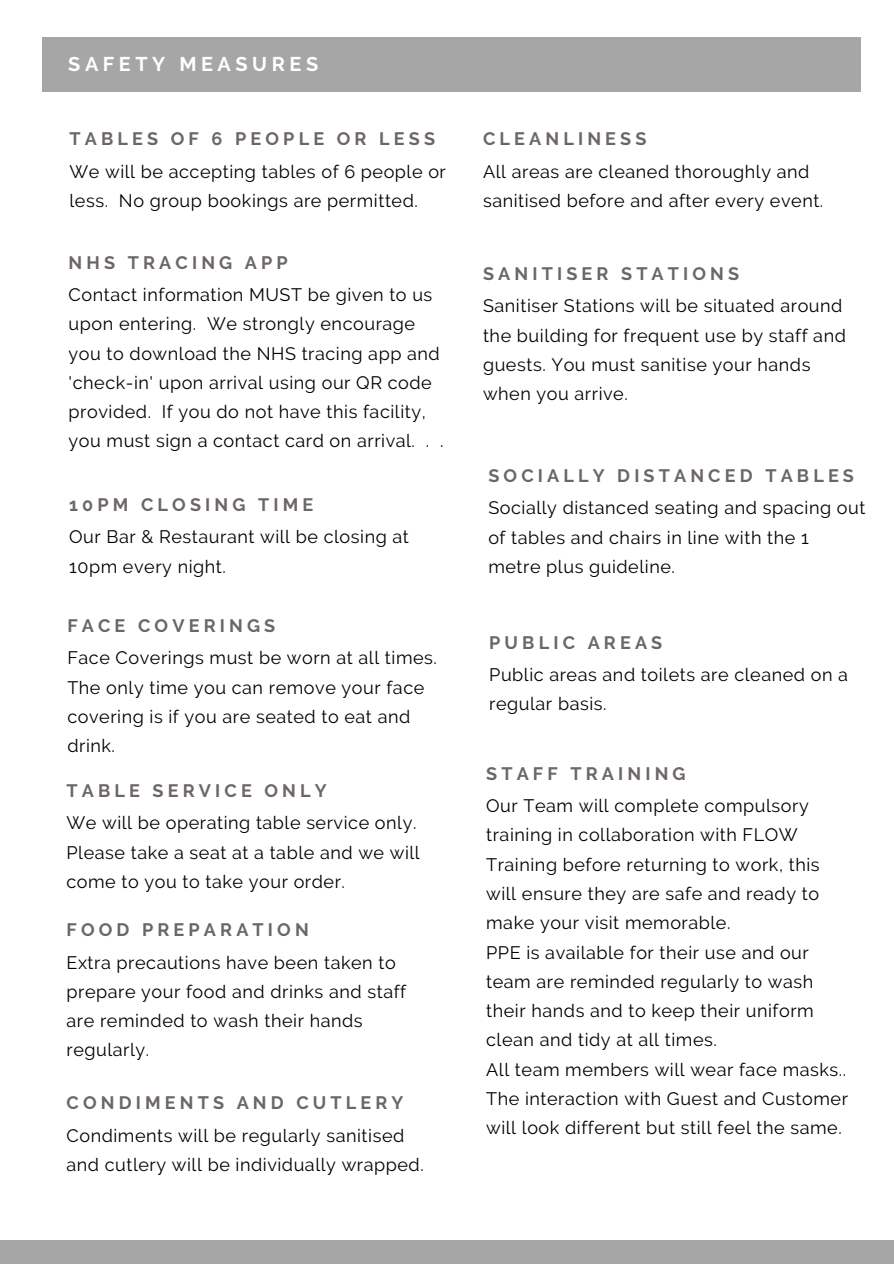
<style>
.page{position:relative;width:894px;height:1264px;background:#fff}
.page>*{position:absolute;margin:0;border:0;box-sizing:border-box;transform-origin:0 0}
.t1{font:700 19.8px "Raleway";letter-spacing:.23em;color:#fff}
.t2{font:18px/29.2px "Raleway";letter-spacing:.03em;color:#000}
.t3{font:700 18px "Raleway";letter-spacing:.23em;color:#6d6667}
</style>
<div class="page">
<div style="left:43px;top:38px;width:817px;height:54px;background:#a6a6a6"></div>
<div style="left:0;top:1240px;width:893px;height:23px;background:#a6a6a6"></div>
<p class="t1" style="left:68px;top:53px;width:251px">SAFETY MEASURES</p>
<p class="t3" style="left:69px;top:128px;width:367px">TABLES OF 6 PEOPLE OR LESS</p>
<p class="t2" style="left:69px;top:157px;width:378px">We will be accepting tables of 6 people or less. No group bookings are permitted.</p>
<p class="t3" style="left:69px;top:252px;width:220px">NHS TRACING APP</p>
<p class="t2" style="left:69px;top:280px;width:376px">Contact information MUST be given to us upon entering. We strongly encourage you to download the NHS tracing app and 'check-in' upon arrival using our QR code provided. If you do not have this facility, you must sign a contact card on arrival. . .</p>
<p class="t3" style="left:69px;top:494px;width:245px">10PM CLOSING TIME</p>
<p class="t2" style="left:69px;top:522px;width:341px">Our Bar &amp; Restaurant will be closing at<br>10pm every night.</p>
<p class="t3" style="left:67px;top:615px;width:209px">FACE COVERINGS</p>
<p class="t2" style="left:67px;top:643px;width:371px">Face Coverings must be worn at all times.<br>The only time you can remove your face covering is if you are seated to eat and drink.</p>
<p class="t3" style="left:66px;top:780px;width:262px">TABLE SERVICE ONLY</p>
<p class="t2" style="left:66px;top:808px;width:355px">We will be operating table service only.<br>Please take a seat at a table and we will come to you to take your order.</p>
<p class="t3" style="left:66px;top:919px;width:244px">FOOD PREPARATION</p>
<p class="t2" style="left:66px;top:947px;width:341px">Extra precautions have been taken to prepare your food and drinks and staff are reminded to wash their hands regularly.</p>
<p class="t3" style="left:66px;top:1092px;width:338px">CONDIMENTS AND CUTLERY</p>
<p class="t2" style="left:66px;top:1120px;width:358px">Condiments will be regularly sanitised and cutlery will be individually wrapped.</p>
<p class="t3" style="left:483px;top:128px;width:165px">CLEANLINESS</p>
<p class="t2" style="left:483px;top:157px;width:342px">All areas are cleaned thoroughly and sanitised before and after every event.</p>
<p class="t3" style="left:483px;top:263px;width:257px">SANITISER STATIONS</p>
<p class="t2" style="left:483px;top:291px;width:364px">Sanitiser Stations will be situated around the building for frequent use by staff and guests. You must sanitise your hands when you arrive.</p>
<p class="t3" style="left:488px;top:465px;width:367px">SOCIALLY DISTANCED TABLES</p>
<p class="t2" style="left:488px;top:493px;width:378px">Socially distanced seating and spacing out of tables and chairs in line with the 1 metre plus guideline.</p>
<p class="t3" style="left:489px;top:631px;width:174px">PUBLIC AREAS</p>
<p class="t2" style="left:489px;top:660px;width:360px">Public areas and toilets are cleaned on a regular basis.</p>
<p class="t3" style="left:486px;top:763px;width:201px">STAFF TRAINING</p>
<p class="t2" style="left:486px;top:791px;width:363px">Our Team will complete compulsory training in collaboration with FLOW Training before returning to work, this will ensure they are safe and ready to make your visit memorable.<br>PPE is available for their use and our team are reminded regularly to wash their hands and to keep their uniform clean and tidy at all times.<br>All team members will wear face masks..<br>The interaction with Guest and Customer will look different but still feel the same.</p>
</div>
